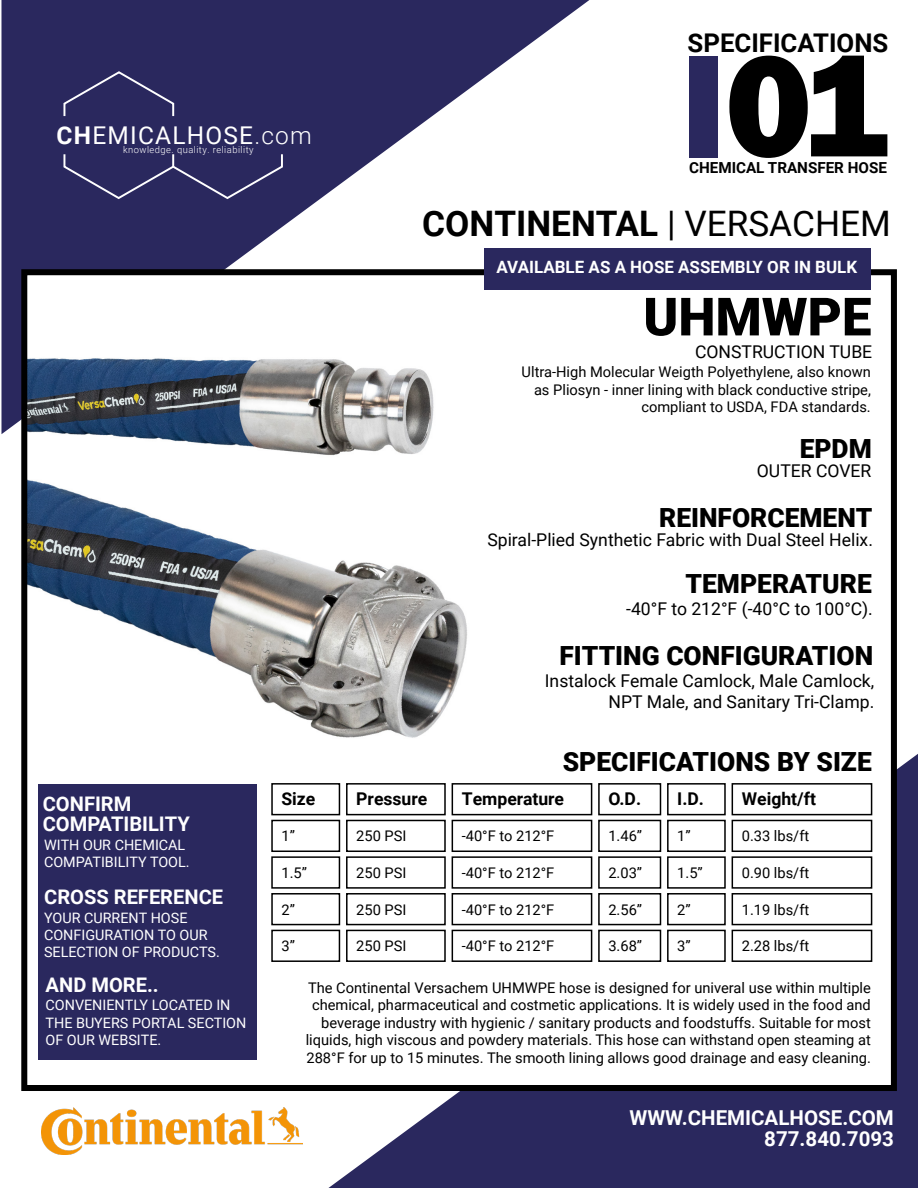
<style>
.page{position:relative;width:918px;height:1188px;background:#fff}
.page>*{position:absolute;margin:0;border:0;box-sizing:border-box;transform-origin:0 0}
.t1{font:800 148.95px "Franklin Gothic";color:#000}
.t2{font:900 52.8px "Roboto";color:#000}
.t3{font:700 35.25px "Roboto";color:#000}
.t4{font:900 26.4px "Roboto";color:#000}
.t5{font:700 25.8px "Roboto";color:#000}
.t6{font:24.45px "Roboto";letter-spacing:.05em;color:#fff}
.t7{font:700 20.55px/20.5px "Roboto";color:#fff;text-align:right}
.t8{font:700 20.1px/20.1px "Roboto";color:#fff}
.t9{font:17.55px/21.1px "Roboto";color:#000;text-align:right}
.t10{font:700 17.55px "Roboto";color:#000}
.t11{font:700 16.95px "Roboto";color:#fff}
.t12{font:700 15.15px "Roboto";color:#000}
.t13{font:14.7px/17.5px "Roboto";color:#000;text-align:right}
.t14{font:14.4px/17.2px "Roboto";color:#fff}
.t15{font:300 9.3px "Roboto";letter-spacing:.05em;color:#fff}
.s1{font-weight:700}
.s2{font-weight:300}
.s3{font-weight:400}
</style>
<div class="page">
<svg style="left:1px;top:0;width:588px;height:434px;fill:#2a285e"></svg>
<svg style="left:328px;top:754px;width:590px;height:434px;background:#3f3d6e"></svg>
<div style="left:22px;top:270px;width:874px;height:820px;background:#fff"></div>
<img style="left:28px;top:358px;width:439px;height:380px">
<div style="left:21px;top:269px;width:876px;height:822px;border:6px solid #000"></div>
<div style="left:38px;top:784px;width:219px;height:276px;background:#2a285e"></div>
<svg style="left:63px;top:70px;width:112px;height:48px;background:#353366"></svg>
<svg style="left:63px;top:152px;width:221px;height:48px;background:#353366"></svg>
<div style="left:689px;top:56px;width:28px;height:101px;background:#2a285e"></div>
<div style="left:484px;top:248px;width:387px;height:42px;background:#2a285e"></div>
<div style="left:271px;top:783px;width:69px;height:32px;border:2px solid #000"></div>
<div style="left:346px;top:783px;width:100px;height:32px;border:2px solid #000"></div>
<div style="left:452px;top:783px;width:140px;height:32px;border:2px solid #000"></div>
<div style="left:598px;top:783px;width:63px;height:32px;border:2px solid #000"></div>
<div style="left:667px;top:783px;width:59px;height:32px;border:2px solid #000"></div>
<div style="left:732px;top:783px;width:140px;height:32px;border:2px solid #000"></div>
<div style="left:271px;top:820px;width:69px;height:32px;border:2px solid #000"></div>
<div style="left:346px;top:820px;width:100px;height:32px;border:2px solid #000"></div>
<div style="left:452px;top:820px;width:140px;height:32px;border:2px solid #000"></div>
<div style="left:598px;top:820px;width:63px;height:32px;border:2px solid #000"></div>
<div style="left:667px;top:820px;width:59px;height:32px;border:2px solid #000"></div>
<div style="left:732px;top:820px;width:140px;height:32px;border:2px solid #000"></div>
<div style="left:271px;top:856px;width:69px;height:33px;border:2px solid #000"></div>
<div style="left:346px;top:856px;width:100px;height:33px;border:2px solid #000"></div>
<div style="left:452px;top:856px;width:140px;height:33px;border:2px solid #000"></div>
<div style="left:598px;top:856px;width:63px;height:33px;border:2px solid #000"></div>
<div style="left:667px;top:856px;width:59px;height:33px;border:2px solid #000"></div>
<div style="left:732px;top:856px;width:140px;height:33px;border:2px solid #000"></div>
<div style="left:271px;top:893px;width:69px;height:32px;border:2px solid #000"></div>
<div style="left:346px;top:893px;width:100px;height:32px;border:2px solid #000"></div>
<div style="left:452px;top:893px;width:140px;height:32px;border:2px solid #000"></div>
<div style="left:598px;top:893px;width:63px;height:32px;border:2px solid #000"></div>
<div style="left:667px;top:893px;width:59px;height:32px;border:2px solid #000"></div>
<div style="left:732px;top:893px;width:140px;height:32px;border:2px solid #000"></div>
<div style="left:271px;top:930px;width:69px;height:32px;border:2px solid #000"></div>
<div style="left:346px;top:930px;width:100px;height:32px;border:2px solid #000"></div>
<div style="left:452px;top:930px;width:140px;height:32px;border:2px solid #000"></div>
<div style="left:598px;top:930px;width:63px;height:32px;border:2px solid #000"></div>
<div style="left:667px;top:930px;width:59px;height:32px;border:2px solid #000"></div>
<div style="left:732px;top:930px;width:140px;height:32px;border:2px solid #000"></div>
<img style="left:41px;top:1107px;width:261px;height:48px">
<h3 class="t6" style="left:57px;top:118px;width:257px"><span class="s1">CH</span>EMICALHOSE<span class="s2">.com</span></h3>
<p class="t15" style="left:123px;top:143px;width:132px">knowledge. quality. reliability</p>
<h3 class="t5" style="left:688px;top:24px;width:202px">SPECIFICATIONS</h3>
<h1 class="t1" style="left:725px;top:10px;width:165px">01</h1>
<p class="t12" style="left:689px;top:157px;width:199px">CHEMICAL TRANSFER HOSE</p>
<h3 class="t3" style="left:422px;top:199px;width:470px">CONTINENTAL <span class="s3">| VERSACHEM</span></h3>
<p class="t11" style="left:496px;top:256px;width:362px">AVAILABLE AS A HOSE ASSEMBLY OR IN BULK</p>
<h2 class="t2" style="left:643px;top:280px;width:230px">UHMWPE</h2>
<p class="t9" style="left:695px;top:340px;width:179px">CONSTRUCTION TUBE</p>
<p class="t13" style="left:522px;top:362px;width:351px">Ultra-High Molecular Weigth Polyethylene, also known as Pliosyn - inner lining with black conductive stripe, compliant to USDA, FDA standards.</p>
<h3 class="t4" style="left:800px;top:431px;width:74px">EPDM</h3>
<p class="t9" style="left:757px;top:460px;width:116px">OUTER COVER</p>
<h3 class="t4" style="left:659px;top:499px;width:215px">REINFORCEMENT</h3>
<p class="t9" style="left:487px;top:529px;width:387px">Spiral-Plied Synthetic Fabric with Dual Steel Helix.</p>
<h3 class="t4" style="left:686px;top:565px;width:188px">TEMPERATURE</h3>
<p class="t9" style="left:626px;top:598px;width:248px">-40°F to 212°F (-40°C to 100°C).</p>
<h3 class="t4" style="left:559px;top:637px;width:315px">FITTING CONFIGURATION</h3>
<p class="t9" style="left:545px;top:669px;width:331px">Instalock Female Camlock, Male Camlock,<br>NPT Male, and Sanitary Tri-Clamp.</p>
<h3 class="t4" style="left:563px;top:743px;width:311px">SPECIFICATIONS BY SIZE</h3>
<h3 class="t8" style="left:43px;top:793px;width:149px">CONFIRM<br>COMPATIBILITY</h3>
<p class="t14" style="left:44px;top:835px;width:147px">WITH OUR CHEMICAL<br>COMPATIBILITY TOOL.</p>
<h3 class="t8" style="left:44px;top:886px;width:180px">CROSS REFERENCE</h3>
<p class="t14" style="left:44px;top:909px;width:177px">YOUR CURRENT HOSE<br>CONFIGURATION TO OUR<br>SELECTION OF PRODUCTS.</p>
<h3 class="t8" style="left:46px;top:974px;width:115px">AND MORE..</h3>
<p class="t14" style="left:46px;top:996px;width:202px">CONVENIENTLY LOCATED IN<br>THE BUYERS PORTAL SECTION<br>OF OUR WEBSITE.</p>
<p class="t10" style="left:281px;top:786px;width:35px">Size</p>
<p class="t10" style="left:356px;top:786px;width:73px">Pressure</p>
<p class="t10" style="left:462px;top:786px;width:104px">Temperature</p>
<p class="t10" style="left:608px;top:786px;width:34px">O.D.</p>
<p class="t10" style="left:677px;top:786px;width:28px">I.D.</p>
<p class="t10" style="left:742px;top:786px;width:76px">Weight/ft</p>
<p class="t13" style="left:281px;top:827px;width:15px">1”</p>
<p class="t13" style="left:356px;top:827px;width:52px">250 PSI</p>
<p class="t13" style="left:462px;top:827px;width:94px">-40°F to 212°F</p>
<p class="t13" style="left:608px;top:827px;width:35px">1.46”</p>
<p class="t13" style="left:677px;top:827px;width:15px">1”</p>
<p class="t13" style="left:742px;top:827px;width:69px">0.33 lbs/ft</p>
<p class="t13" style="left:281px;top:864px;width:27px">1.5”</p>
<p class="t13" style="left:356px;top:864px;width:52px">250 PSI</p>
<p class="t13" style="left:462px;top:864px;width:94px">-40°F to 212°F</p>
<p class="t13" style="left:608px;top:864px;width:35px">2.03”</p>
<p class="t13" style="left:677px;top:864px;width:27px">1.5”</p>
<p class="t13" style="left:742px;top:864px;width:69px">0.90 lbs/ft</p>
<p class="t13" style="left:281px;top:900px;width:15px">2”</p>
<p class="t13" style="left:356px;top:900px;width:52px">250 PSI</p>
<p class="t13" style="left:462px;top:900px;width:94px">-40°F to 212°F</p>
<p class="t13" style="left:608px;top:900px;width:35px">2.56”</p>
<p class="t13" style="left:677px;top:900px;width:15px">2”</p>
<p class="t13" style="left:742px;top:900px;width:69px">1.19 lbs/ft</p>
<p class="t13" style="left:281px;top:937px;width:15px">3”</p>
<p class="t13" style="left:356px;top:937px;width:52px">250 PSI</p>
<p class="t13" style="left:462px;top:937px;width:94px">-40°F to 212°F</p>
<p class="t13" style="left:608px;top:937px;width:35px">3.68”</p>
<p class="t13" style="left:677px;top:937px;width:15px">3”</p>
<p class="t13" style="left:742px;top:937px;width:69px">2.28 lbs/ft</p>
<p class="t13" style="left:306px;top:978px;width:567px">The Continental Versachem UHMWPE hose is designed for univeral use within multiple chemical, pharmaceutical and costmetic applications. It is widely used in the food and beverage industry with hygienic / sanitary products and foodstuffs. Suitable for most liquids, high viscous and powdery materials. This hose can withstand open steaming at 288°F for up to 15 minutes. The smooth lining allows good drainage and easy cleaning.</p>
<h3 class="t7" style="left:629px;top:1107px;width:266px">WWW.CHEMICALHOSE.COM<br>877.840.7093</h3>
</div>
